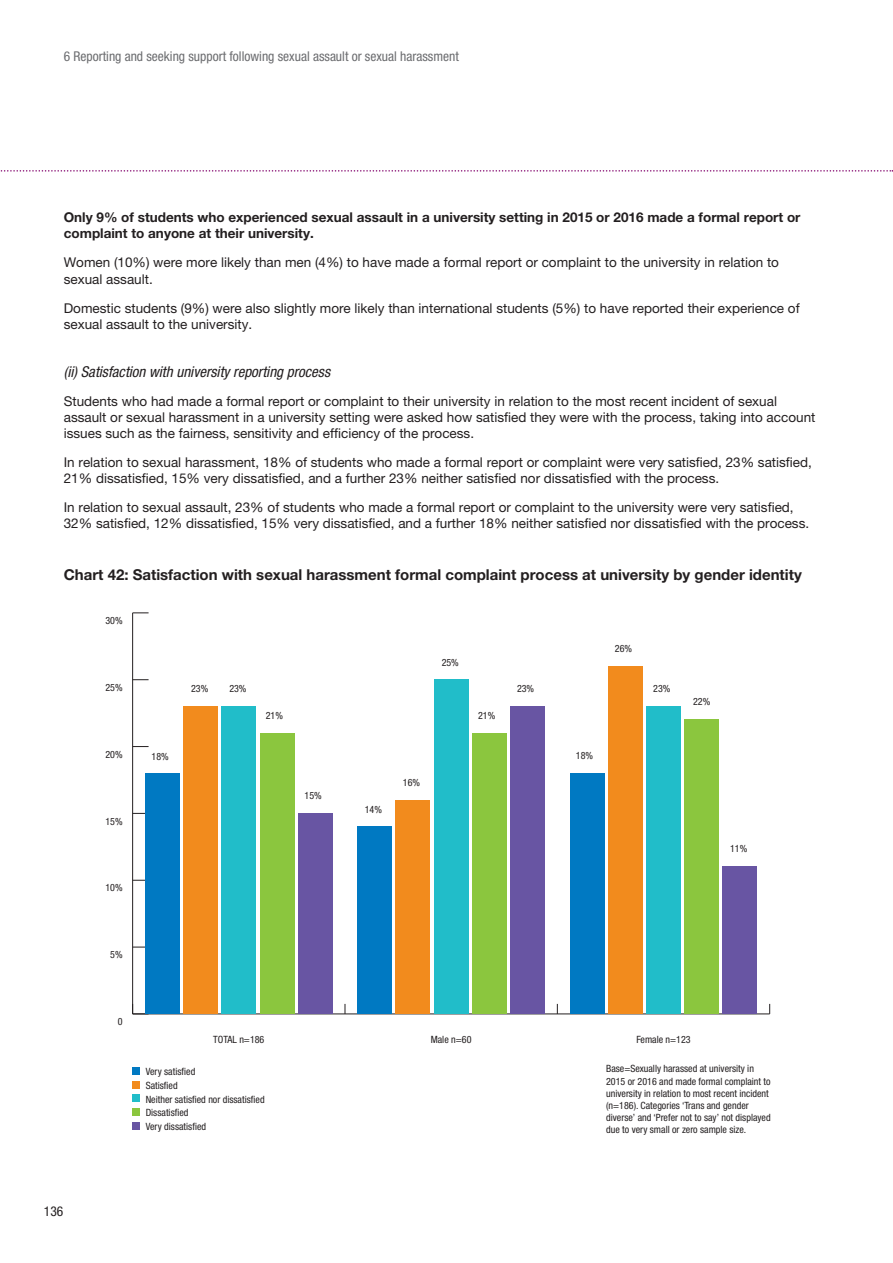
<style>
.page{position:relative;width:893px;height:1263px;background:#fff}
.page>*{position:absolute;margin:0;border:0;box-sizing:border-box;transform-origin:0 0}
.Heading_Chart{font:700 15px "Helvetica Neue LT Pro";color:#231f20}
.t1{font:italic condensed 15px "Helvetica Neue LT Pro";color:#231f20}
.t2{font:13.5px/16.2px "Helvetica Neue LT Pro";color:#231f20}
.t3{font:700 13.5px/16.2px "Helvetica Neue LT Pro";color:#231f20}
.Master_Header{font:condensed 13.5px "Helvetica Neue LT Pro";color:#6c6d70}
.t4{font:condensed 13.5px "Helvetica Neue LT Pro";color:#231f20}
.t5{font:condensed 10.05px/12px "Helvetica Neue LT Pro";color:#231f20}
</style>
<div class="page">
<svg style="left:0;top:170px;width:893px;height:2px"></svg>
<hr style="left:133px;top:1013px;width:637px;height:1px;background:#231f20">
<hr style="left:132px;top:613px;width:1px;height:401px;background:#231f20">
<svg style="left:133px;top:1004px;width:12px;height:10px"></svg>
<svg style="left:133px;top:947px;width:12px;height:1px"></svg>
<svg style="left:133px;top:880px;width:12px;height:1px"></svg>
<svg style="left:133px;top:813px;width:12px;height:1px"></svg>
<svg style="left:133px;top:746px;width:16px;height:1px"></svg>
<svg style="left:133px;top:679px;width:16px;height:1px"></svg>
<svg style="left:133px;top:612px;width:16px;height:1px"></svg>
<div style="left:298px;top:813px;width:34px;height:201px;background:#6855a3"></div>
<div style="left:510px;top:706px;width:35px;height:308px;background:#6855a3"></div>
<div style="left:723px;top:867px;width:34px;height:147px;background:#6855a3"></div>
<div style="left:260px;top:733px;width:34px;height:281px;background:#8bc63e"></div>
<div style="left:472px;top:733px;width:35px;height:281px;background:#8bc63e"></div>
<div style="left:684px;top:720px;width:35px;height:294px;background:#8bc63e"></div>
<div style="left:222px;top:706px;width:34px;height:308px;background:#21bdc9"></div>
<div style="left:434px;top:680px;width:34px;height:334px;background:#21bdc9"></div>
<div style="left:646px;top:706px;width:35px;height:308px;background:#21bdc9"></div>
<div style="left:183px;top:706px;width:35px;height:308px;background:#f28b1d"></div>
<div style="left:396px;top:800px;width:34px;height:214px;background:#f28b1d"></div>
<div style="left:608px;top:666px;width:34px;height:348px;background:#f28b1d"></div>
<div style="left:145px;top:773px;width:35px;height:241px;background:#0079c2"></div>
<div style="left:357px;top:827px;width:35px;height:187px;background:#0079c2"></div>
<div style="left:570px;top:773px;width:34px;height:241px;background:#0079c2"></div>
<div style="left:132px;top:1067px;width:7px;height:7px;background:#0079c2"></div>
<div style="left:132px;top:1081px;width:7px;height:7px;background:#f28b1d"></div>
<div style="left:132px;top:1095px;width:7px;height:7px;background:#21bdc9"></div>
<div style="left:132px;top:1109px;width:7px;height:7px;background:#8bc63e"></div>
<div style="left:132px;top:1123px;width:7px;height:7px;background:#6855a3"></div>
<p class="Master_Header" style="left:64px;top:48px;width:397px">6 Reporting and seeking support following sexual assault or sexual harassment</p>
<p class="t3" style="left:64px;top:209px;width:738px">Only 9% of students who experienced sexual assault in a university setting in 2015 or 2016 made a formal report or complaint to anyone at their university.</p>
<p class="t2" style="left:64px;top:254px;width:717px">Women (10%) were more likely than men (4%) to have made a formal report or complaint to the university in relation to sexual assault.</p>
<p class="t2" style="left:64px;top:299px;width:737px">Domestic students (9%) were also slightly more likely than international students (5%) to have reported their experience of sexual assault to the university.</p>
<p class="t1" style="left:64px;top:363px;width:268px">(ii) Satisfaction with university reporting process</p>
<p class="t2" style="left:64px;top:392px;width:753px">Students who had made a formal report or complaint to their university in relation to the most recent incident of sexual assault or sexual harassment in a university setting were asked how satisfied they were with the process, taking into account issues such as the fairness, sensitivity and efficiency of the process.</p>
<p class="t2" style="left:64px;top:454px;width:750px">In relation to sexual harassment, 18% of students who made a formal report or complaint were very satisfied, 23% satisfied,<br>21% dissatisfied, 15% very dissatisfied, and a further 23% neither satisfied nor dissatisfied with the process.</p>
<p class="t2" style="left:64px;top:499px;width:747px">In relation to sexual assault, 23% of students who made a formal report or complaint to the university were very satisfied,<br>32% satisfied, 12% dissatisfied, 15% very dissatisfied, and a further 18% neither satisfied nor dissatisfied with the process.</p>
<p class="Heading_Chart" style="left:64px;top:566px;width:739px">Chart 42: Satisfaction with sexual harassment formal complaint process at university by gender identity</p>
<p class="t4" style="left:44px;top:1204px;width:21px">136</p>
<p class="t5" style="left:105px;top:614px;width:19px">30%</p>
<p class="t5" style="left:105px;top:681px;width:19px">25%</p>
<p class="t5" style="left:105px;top:748px;width:19px">20%</p>
<p class="t5" style="left:105px;top:815px;width:19px">15%</p>
<p class="t5" style="left:105px;top:882px;width:19px">10%</p>
<p class="t5" style="left:110px;top:949px;width:14px">5%</p>
<p class="t5" style="left:152px;top:750px;width:19px">18%</p>
<p class="t5" style="left:191px;top:682px;width:19px">23%</p>
<p class="t5" style="left:229px;top:683px;width:19px">23%</p>
<p class="t5" style="left:266px;top:710px;width:19px">21%</p>
<p class="t5" style="left:305px;top:790px;width:19px">15%</p>
<p class="t5" style="left:442px;top:656px;width:19px">25%</p>
<p class="t5" style="left:478px;top:710px;width:19px">21%</p>
<p class="t5" style="left:517px;top:682px;width:19px">23%</p>
<p class="t5" style="left:365px;top:803px;width:19px">14%</p>
<p class="t5" style="left:403px;top:776px;width:19px">16%</p>
<p class="t5" style="left:615px;top:642px;width:19px">26%</p>
<p class="t5" style="left:653px;top:682px;width:19px">23%</p>
<p class="t5" style="left:576px;top:750px;width:19px">18%</p>
<p class="t5" style="left:693px;top:696px;width:19px">22%</p>
<p class="t5" style="left:730px;top:843px;width:19px">11%</p>
<p class="t5" style="left:118px;top:1015px;width:6px">0</p>
<p class="t5" style="left:213px;top:1033px;width:53px">TOTAL n=186</p>
<p class="t5" style="left:431px;top:1033px;width:42px">Male n=60</p>
<p class="t5" style="left:636px;top:1033px;width:56px">Female n=123</p>
<p class="t5" style="left:146px;top:1064px;width:120px;line-height:14px">Very satisfied<br>Satisfied<br>Neither satisfied nor dissatisfied<br>Dissatisfied<br>Very dissatisfied</p>
<p class="t5" style="left:606px;top:1063px;width:166px">Base=Sexually harassed at university in 2015 or 2016 and made formal complaint to university in relation to most recent incident (n=186). Categories ‘Trans and gender diverse’ and ‘Prefer not to say’ not displayed due to very small or zero sample size.</p>
</div>
